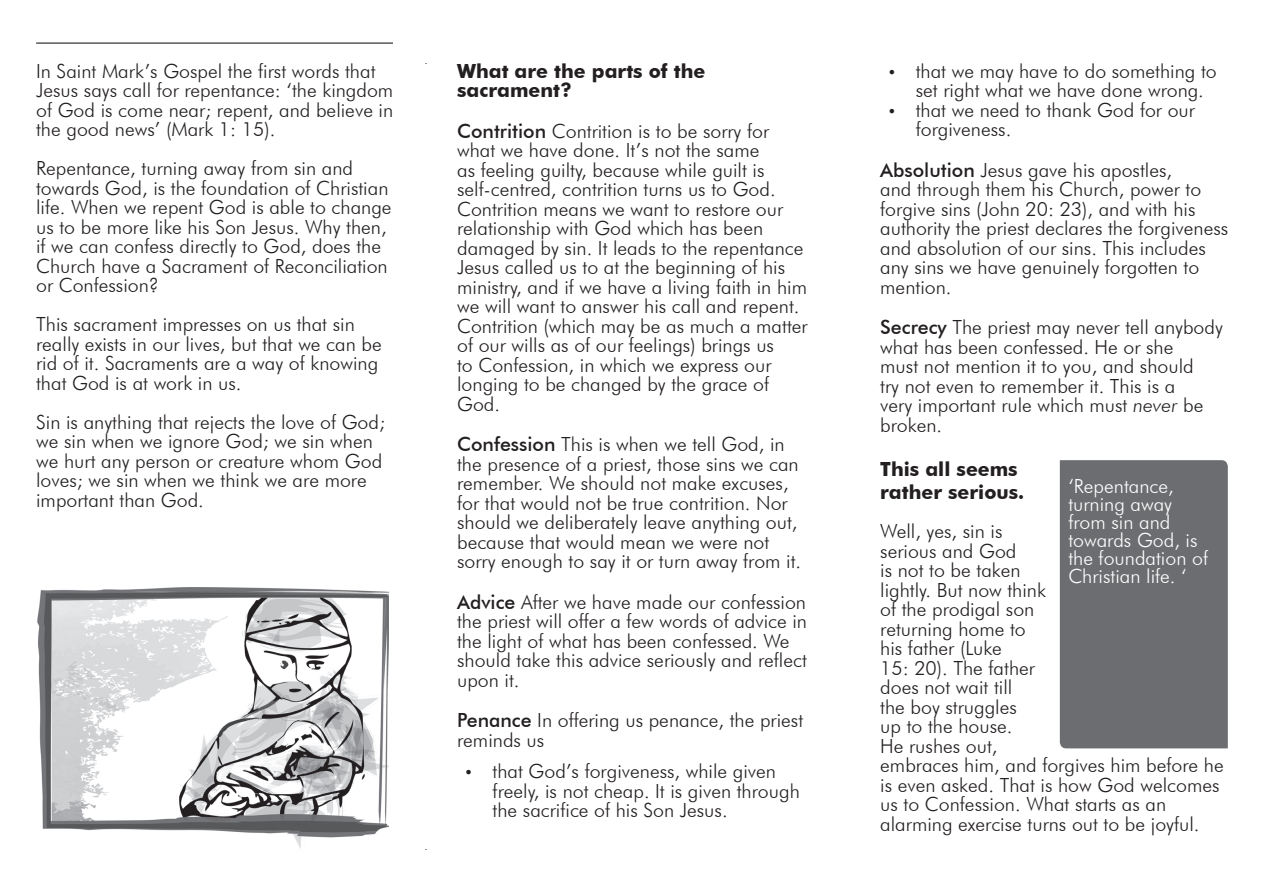
<style>
.page{position:relative;width:1263px;height:893px;background:#fff}
.page>*{position:absolute;margin:0;border:0;box-sizing:border-box;transform-origin:0 0}
.t1{font:300 19.5px/19.5px "Futura BT";color:#231f20}
.t2{font:300 19.5px/18px "Futura BT";color:#fff}
.t3{font:700 19.5px/19.5px "Futura BT";color:#231f20}
.s1{font-weight:500}
.s2{font-family:"Times New Roman";font-weight:400;font-size:18px}
.s3{font-style:italic}
</style>
<div class="page">
<hr style="left:36px;top:43px;width:357px;height:1px;background:#231f20">
<div style="left:1060px;top:460px;width:168px;height:288px;background:#6c6d70"></div>
<img style="left:37px;top:587px;width:351px;height:262px">
<p class="t1" style="left:36px;top:61px;width:359px">In Saint Mark’s Gospel the first words that Jesus says call for repentance: ‘the kingdom of God is come near; repent, and believe in the good news’ (Mark 1: 15).</p>
<p class="t1" style="left:36px;top:158px;width:357px">Repentance, turning away from sin and towards God, is the foundation of Christian life. When we repent God is able to change us to be more like his Son Jesus. Why then, if we can confess directly to God, does the Church have a Sacrament of Reconciliation or Confession?</p>
<p class="t1" style="left:36px;top:314px;width:347px">This sacrament impresses on us that sin really exists in our lives, but that we can be rid of it. Sacraments are a way of knowing that God is at work in us.</p>
<p class="t1" style="left:36px;top:412px;width:350px">Sin is anything that rejects the love of God; we sin when we ignore God; we sin when we hurt any person or creature whom God loves; we sin when we think we are more important than God.</p>
<p class="t3" style="left:457px;top:61px;width:250px">What are the parts of the sacrament?</p>
<p class="t1" style="left:457px;top:121px;width:352px"><span class="s1">Contrition</span> Contrition is to be sorry for what we have done. It’s not the same<br>as feeling guilty, because while guilt is self-centred, contrition turns us to God.<br>Contrition means we want to restore our relationship with God which has been damaged by sin. It leads to the repentance Jesus called us to at the beginning of his ministry, and if we have a living faith in him we will want to answer his call and repent.<br>Contrition (which may be as much a matter of our wills as of our feelings) brings us<br>to Confession, in which we express our longing to be changed by the grace of God.</p>
<p class="t1" style="left:457px;top:434px;width:346px"><span class="s1">Confession</span> This is when we tell God, in the presence of a priest, those sins we can remember. We should not make excuses, for that would not be true contrition. Nor should we deliberately leave anything out, because that would mean we were not sorry enough to say it or turn away from it.</p>
<p class="t1" style="left:457px;top:592px;width:351px"><span class="s1">Advice</span> After we have made our confession the priest will offer a few words of advice in the light of what has been confessed. We should take this advice seriously and reflect upon it.</p>
<p class="t1" style="left:457px;top:710px;width:347px"><span class="s1">Penance</span> In offering us penance, the priest reminds us</p>
<p class="t1" style="left:493px;top:761px;width:309px;text-indent:-27px"><span class="s2">•</span> that God’s forgiveness, while given freely, is not cheap. It is given through the sacrifice of his Son Jesus.</p>
<p class="t1" style="left:916px;top:61px;width:303px;text-indent:-27px"><span class="s2">•</span> that we may have to do something to set right what we have done wrong.</p>
<p class="t1" style="left:916px;top:100px;width:281px;text-indent:-27px"><span class="s2">•</span> that we need to thank God for our forgiveness.</p>
<p class="t1" style="left:880px;top:160px;width:349px"><span class="s1">Absolution</span> Jesus gave his apostles,<br>and through them his Church, power to forgive sins (John 20: 23), and with his authority the priest declares the forgiveness and absolution of our sins. This includes any sins we have genuinely forgotten to mention.</p>
<p class="t1" style="left:880px;top:317px;width:344px"><span class="s1">Secrecy</span> The priest may never tell anybody what has been confessed. He or she<br>must not mention it to you, and should<br>try not even to remember it. This is a<br>very important rule which must <span class="s3">never</span> be broken.</p>
<p class="t3" style="left:880px;top:457px;width:146px;line-height:23.4px">This all seems rather serious.</p>
<p class="t1" style="left:880px;top:521px;width:345px">Well, yes, sin is<br>serious and God<br>is not to be taken<br>lightly. But now think<br>of the prodigal son<br>returning home to<br>his father (Luke<br>15: 20). The father<br>does not wait till<br>the boy struggles<br>up to the house.<br>He rushes out,<br>embraces him, and forgives him before he is even asked. That is how God welcomes us to Confession. What starts as an alarming exercise turns out to be joyful.</p>
<p class="t2" style="left:1068px;top:477px;width:141px">‘Repentance, turning away from sin and towards God, is the foundation of<br>Christian life. ‘</p>
</div>
